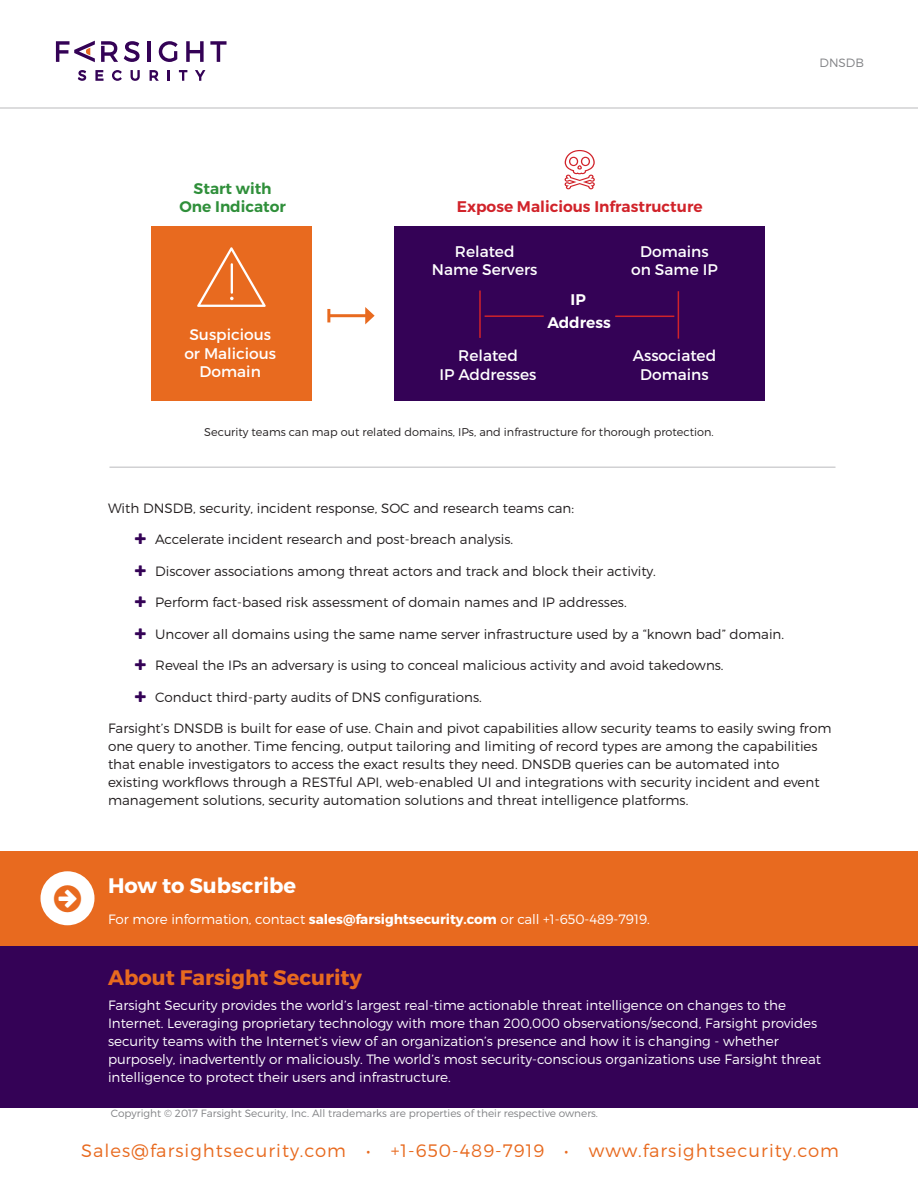
<style>
.page{position:relative;width:918px;height:1188px;background:#fff}
.page>*{position:absolute;margin:0;border:0;box-sizing:border-box;transform-origin:0 0}
.Heading_3{font:700 21px "Montserrat";color:#e86a1f}
.Heading_2{font:700 21px "Montserrat";color:#fff}
.t1{font:300 18px "Montserrat";letter-spacing:.055em;color:#e86a1f}
.t2{font:15.45px/18.5px "Montserrat";color:#fff;text-align:center}
.t3{font:600 15.45px "Montserrat";color:#d1232a}
.t4{font:600 15.45px/18.5px "Montserrat";color:#2f8f3a;text-align:center}
.t5{font:600 15.45px/22.6px "Montserrat";color:#fff;text-align:center}
.t6{font:300 13.5px/18px "Montserrat";color:#231f20}
.t7{font:300 13.5px/18px "Montserrat";color:#fff}
.t8{font:300 12px "Montserrat";color:#818285}
.t9{font:300 11.25px "Montserrat";color:#231f20}
.t10{font:300 10.5px "Montserrat";color:#818285}
.s1{font-weight:700}
</style>
<div class="page">
<hr style="left:0;top:107px;width:918px;height:2px;background:#d1d1d3">
<hr style="left:110px;top:466px;width:726px;height:2px;background:#d1d1d3">
<div style="left:0;top:946px;width:918px;height:162px;background:#340256"></div>
<div style="left:0;top:851px;width:918px;height:95px;background:#e86a1f"></div>
<div style="left:40px;top:871px;width:54px;height:54px;background:#fff;border-radius:50%"></div>
<svg style="left:150px;top:70px;width:9px;height:11px"></svg>
<svg style="left:78px;top:70px;width:8px;height:11px"></svg>
<svg style="left:95px;top:70px;width:9px;height:11px"></svg>
<svg style="left:112px;top:70px;width:10px;height:11px"></svg>
<svg style="left:131px;top:70px;width:9px;height:11px"></svg>
<svg style="left:168px;top:70px;width:2px;height:11px"></svg>
<svg style="left:179px;top:70px;width:8px;height:11px"></svg>
<svg style="left:195px;top:70px;width:10px;height:11px"></svg>
<svg style="left:101px;top:41px;width:17px;height:21px"></svg>
<svg style="left:124px;top:41px;width:16px;height:21px"></svg>
<hr style="left:148px;top:41px;width:3px;height:21px;background:#340256">
<svg style="left:159px;top:41px;width:19px;height:21px"></svg>
<svg style="left:186px;top:41px;width:18px;height:21px"></svg>
<svg style="left:210px;top:41px;width:17px;height:21px"></svg>
<svg style="left:56px;top:41px;width:39px;height:21px"></svg>
<div style="left:151px;top:226px;width:161px;height:174px;background:#e86a1f"></div>
<div style="left:394px;top:226px;width:371px;height:175px;background:#340256"></div>
<hr style="left:678px;top:291px;width:1px;height:48px;background:#d1232a">
<hr style="left:485px;top:315px;width:59px;height:2px;background:#d1232a">
<hr style="left:615px;top:316px;width:59px;height:1px;background:#d1232a">
<svg style="left:197px;top:247px;width:69px;height:60px"></svg>
<svg style="left:565px;top:150px;width:30px;height:39px"></svg>
<hr style="left:479px;top:291px;width:2px;height:47px;background:#d1232a">
<hr style="left:329px;top:314px;width:39px;height:3px;background:#e86a1f">
<svg style="left:327px;top:309px;width:3px;height:13px"></svg>
<svg style="left:365px;top:307px;width:10px;height:17px"></svg>
<p class="t4" style="left:180px;top:179px;width:108px">Start with<br>One Indicator</p>
<p class="t2" style="left:184px;top:326px;width:93px">Suspicious or Malicious<br>Domain</p>
<p class="t3" style="left:457px;top:197px;width:247px">Expose Malicious Infrastructure</p>
<p class="t2" style="left:432px;top:242px;width:107px">Related<br>Name Servers</p>
<p class="t2" style="left:440px;top:346px;width:98px">Related<br>IP Addresses</p>
<p class="t5" style="left:547px;top:288px;width:65px">IP<br>Address</p>
<p class="t2" style="left:631px;top:242px;width:88px">Domains on Same IP</p>
<p class="t2" style="left:633px;top:346px;width:85px">Associated<br>Domains</p>
<p class="t9" style="left:204px;top:425px;width:511px">Security teams can map out related domains, IPs, and infrastructure for thorough protection.</p>
<p class="t8" style="left:820px;top:55px;width:46px">DNSDB</p>
<p class="t6" style="left:108px;top:499px;width:468px">With DNSDB, security, incident response, SOC and research teams can:</p>
<p class="t6" style="left:155px;top:530px;width:360px">Accelerate incident research and post‑breach analysis.</p>
<p class="t6" style="left:155px;top:562px;width:502px">Discover associations among threat actors and track and block their activity.</p>
<p class="t6" style="left:155px;top:593px;width:473px">Perform fact-based risk assessment of domain names and IP addresses.</p>
<p class="t6" style="left:155px;top:625px;width:630px">Uncover all domains using the same name server infrastructure used by a “known bad” domain.</p>
<p class="t6" style="left:155px;top:656px;width:570px">Reveal the IPs an adversary is using to conceal malicious activity and avoid takedowns.</p>
<p class="t6" style="left:155px;top:688px;width:328px">Conduct third-party audits of DNS configurations.</p>
<p class="t6" style="left:108px;top:719px;width:725px">Farsight’s DNSDB is built for ease of use. Chain and pivot capabilities allow security teams to easily swing from one query to another. Time fencing, output tailoring and limiting of record types are among the capabilities that enable investigators to access the exact results they need. DNSDB queries can be automated into existing workflows through a RESTful API, web-enabled UI and integrations with security incident and event management solutions, security automation solutions and threat intelligence platforms.</p>
<p class="Heading_2" style="left:108px;top:872px;width:190px">How to Subscribe</p>
<p class="t7" style="left:108px;top:910px;width:543px">For more information, contact <span class="s1">sales@farsightsecurity.com</span> or call +1-650-489-7919.</p>
<p class="Heading_3" style="left:108px;top:964px;width:255px">About Farsight Security</p>
<p class="t7" style="left:108px;top:996px;width:715px">Farsight Security provides the world’s largest real-time actionable threat intelligence on changes to the Internet. Leveraging proprietary technology with more than 200,000 observations/second, Farsight provides security teams with the Internet’s view of an organization’s presence and how it is changing - whether purposely, inadvertently or maliciously. The world’s most security-conscious organizations use Farsight threat intelligence to protect their users and infrastructure.</p>
<p class="t10" style="left:111px;top:1107px;width:489px">Copyright © 2017 Farsight Security, Inc. All trademarks are properties of their respective owners.</p>
<p class="t1" style="left:81px;top:1139px;width:759px">Sales@farsightsecurity.com • +1-650-489-7919 • www.farsightsecurity.com</p>
</div>
